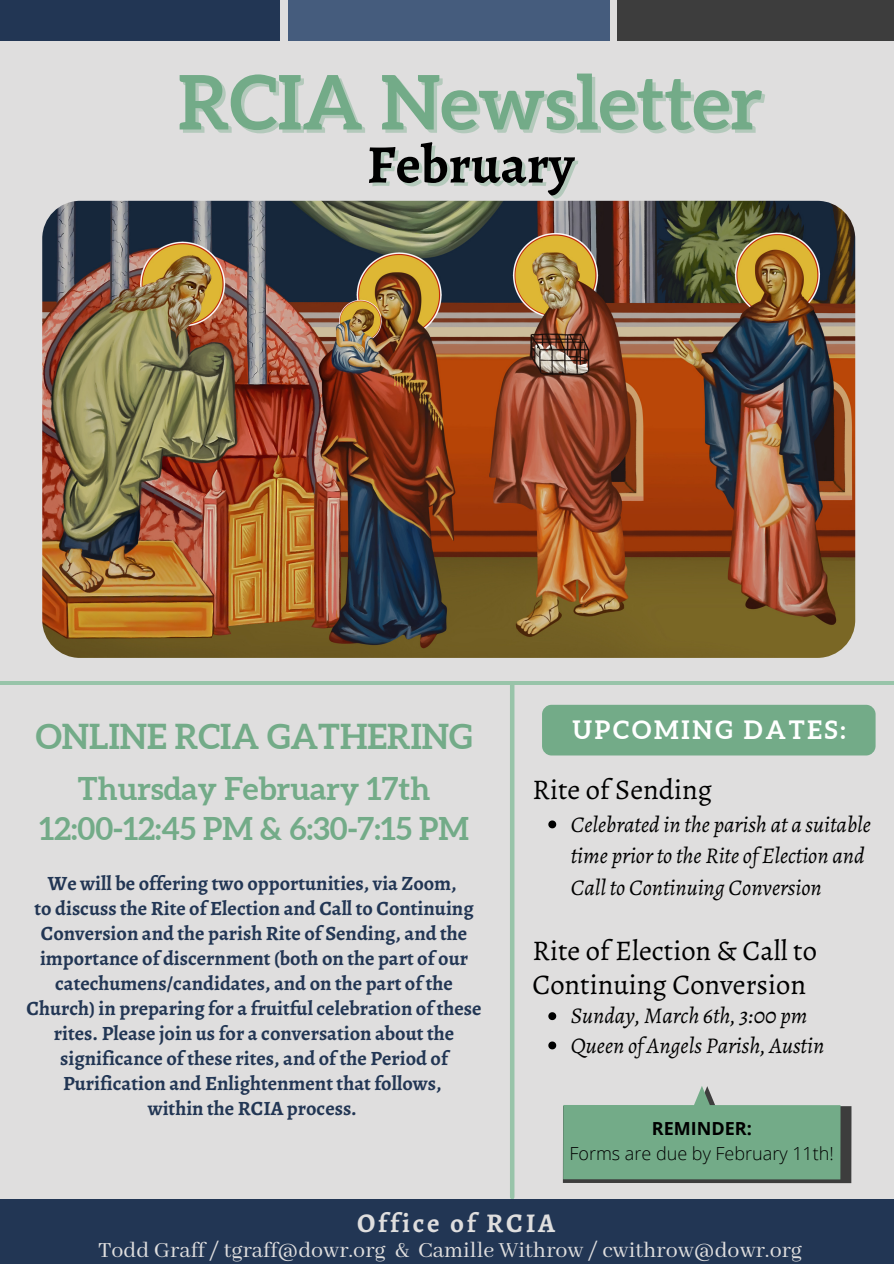
<style>
.page{position:relative;width:894px;height:1264px;background:#fff}
.page>*{position:absolute;margin:0;border:0;box-sizing:border-box;transform-origin:0 0}
.t1{font:700 75.15px "Aleo";color:#73ab88}
.t2{font:700 54.15px "Alegreya";color:#000}
.t3{font:700 34.35px "Aleo";color:#73ab88}
.t4{font:700 31.35px "Aleo";color:#73ab88}
.t5{font:28.5px/33.8px "Alegreya";color:#000}
.t6{font:700 27px "Alegreya";letter-spacing:.1em;color:#dfdede}
.t7{font:700 25.2px "Aleo";letter-spacing:.11em;color:#fff}
.t8{font:24px "Abhaya Libre";color:#dfdede}
.t9{font:italic 22.5px/31.5px "Alegreya";color:#000}
.t10{font:700 20.25px/25px "Alegreya";color:#223654;text-align:center}
.t11{font:300 18px "Open Sans";color:#000}
.t12{font:700 18px "Open Sans";color:#000}
</style>
<div class="page">
<div style="left:0;top:0;width:893px;height:1263px;background:#dfdede"></div>
<hr style="left:510px;top:683px;width:4px;height:514px;background:#98c4a9">
<div style="left:0;top:1199px;width:893px;height:64px;background:#223654"></div>
<div style="left:0;top:0;width:280px;height:40px;background:#223654"></div>
<div style="left:288px;top:0;width:321px;height:40px;background:#455c7d"></div>
<div style="left:617px;top:0;width:276px;height:40px;background:#3d3d3d"></div>
<hr style="left:0;top:681px;width:893px;height:3px;background:#98c4a9">
<img style="left:42px;top:201px;width:813px;height:457px;border-radius:38px">
<div style="left:542px;top:704px;width:333px;height:51px;background:#73ab88;border-radius:10px"></div>
<svg style="left:562px;top:1086px;width:289px;height:97px"></svg>
<svg style="left:548px;top:820px;width:8px;height:8px"></svg>
<svg style="left:548px;top:1012px;width:8px;height:8px"></svg>
<svg style="left:548px;top:1041px;width:8px;height:8px"></svg>
<p class="t1" style="left:178px;top:59px;width:586px">RCIA Newsletter</p>
<p class="t2" style="left:367px;top:127px;width:209px">February</p>
<p class="t3" style="left:36px;top:717px;width:438px">ONLINE RCIA GATHERING</p>
<p class="t4" style="left:78px;top:770px;width:353px">Thursday February 17th</p>
<p class="t4" style="left:39px;top:810px;width:431px">12:00-12:45 PM &amp; 6:30-7:15 PM</p>
<p class="t10" style="left:48px;top:870px;width:410px">We will be offering two opportunities, via Zoom,</p>
<p class="t10" style="left:27px;top:895px;width:456px">to discuss the Rite of Election and Call to Continuing Conversion and the parish Rite of Sending, and the importance of discernment (both on the part of our catechumens/candidates, and on the part of the Church) in preparing for a fruitful celebration of these rites. Please join us for a conversation about the significance of these rites, and of the Period of Purification and Enlightenment that follows,</p>
<p class="t10" style="left:148px;top:1095px;width:210px">within the RCIA process.</p>
<p class="t7" style="left:572px;top:715px;width:274px">UPCOMING DATES:</p>
<p class="t5" style="left:532px;top:772px;width:181px">Rite of Sending</p>
<p class="t9" style="left:570px;top:808px;width:301px">Celebrated in the parish at a suitable time prior to the Rite of Election and<br>Call to Continuing Conversion</p>
<p class="t5" style="left:532px;top:933px;width:286px">Rite of Election &amp; Call to<br>Continuing Conversion</p>
<p class="t9" style="left:570px;top:1000px;width:238px">Sunday, March 6th, 3:00 pm</p>
<p class="t9" style="left:570px;top:1029px;width:255px">Queen of Angels Parish, Austin</p>
<p class="t12" style="left:651px;top:1116px;width:101px">REMINDER:</p>
<p class="t11" style="left:569px;top:1140px;width:266px">Forms are due by February 11th!</p>
<p class="t6" style="left:357px;top:1204px;width:199px">Office of RCIA</p>
<p class="t8" style="left:98px;top:1236px;width:705px">Todd Graff / tgraff@dowr.org &amp; Camille Withrow / cwithrow@dowr.org</p>
</div>
